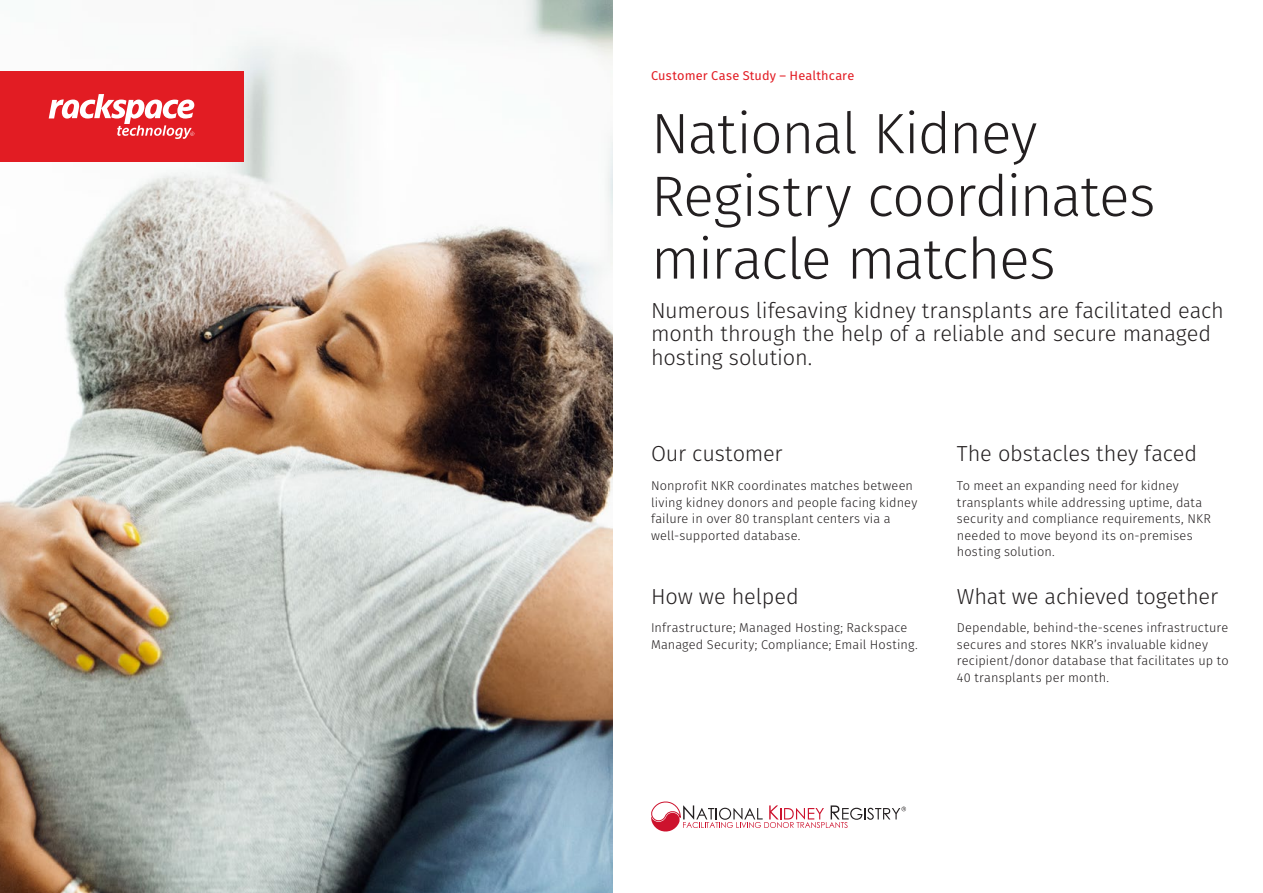
<style>
.page{position:relative;width:1263px;height:893px;background:#fff}
.page>*{position:absolute;margin:0;border:0;box-sizing:border-box;transform-origin:0 0}
.t1{font:300 57px/62.7px "Fira Sans";letter-spacing:-.025em;color:#231f20}
.t2{font:300 21.75px/23.9px "Fira Sans";letter-spacing:-.01em;color:#231f20}
.t3{font:300 12.75px/16.5px "Fira Sans";letter-spacing:.01em;color:#231f20}
.t4{font:12.75px "Fira Sans";letter-spacing:.015em;color:#e21c23}
</style>
<div class="page">
<img style="left:0;top:0;width:612px;height:893px">
<div style="left:0;top:71px;width:243px;height:91px;background:#e21c23"></div>
<svg style="left:651px;top:802px;width:255px;height:29px"></svg>
<svg style="left:49px;top:94px;width:145px;height:45px"></svg>
<p class="t4" style="left:651px;top:66px;width:205px">Customer Case Study – Healthcare</p>
<h1 class="t1" style="left:651px;top:102px;width:506px">National Kidney<br>Registry coordinates miracle matches</h1>
<h2 class="t2" style="left:651px;top:298px;width:574px">Numerous lifesaving kidney transplants are facilitated each month through the help of a reliable and secure managed hosting solution.</h2>
<h2 class="t2" style="left:651px;top:442px;width:133px">Our customer</h2>
<p class="t3" style="left:651px;top:477px;width:268px">Nonprofit NKR coordinates matches between living kidney donors and people facing kidney failure in over 80 transplant centers via a well-supported database.</p>
<h2 class="t2" style="left:651px;top:584px;width:149px">How we helped</h2>
<p class="t3" style="left:651px;top:619px;width:268px">Infrastructure; Managed Hosting; Rackspace<br>Managed Security; Compliance; Email Hosting.</p>
<h2 class="t2" style="left:957px;top:442px;width:242px">The obstacles they faced</h2>
<p class="t3" style="left:957px;top:477px;width:255px">To meet an expanding need for kidney transplants while addressing uptime, data security and compliance requirements, NKR needed to move beyond its on-premises hosting solution.</p>
<h2 class="t2" style="left:957px;top:584px;width:263px">What we achieved together</h2>
<p class="t3" style="left:957px;top:619px;width:273px">Dependable, behind-the-scenes infrastructure secures and stores NKR’s invaluable kidney recipient/donor database that facilitates up to 40 transplants per month.</p>
</div>
